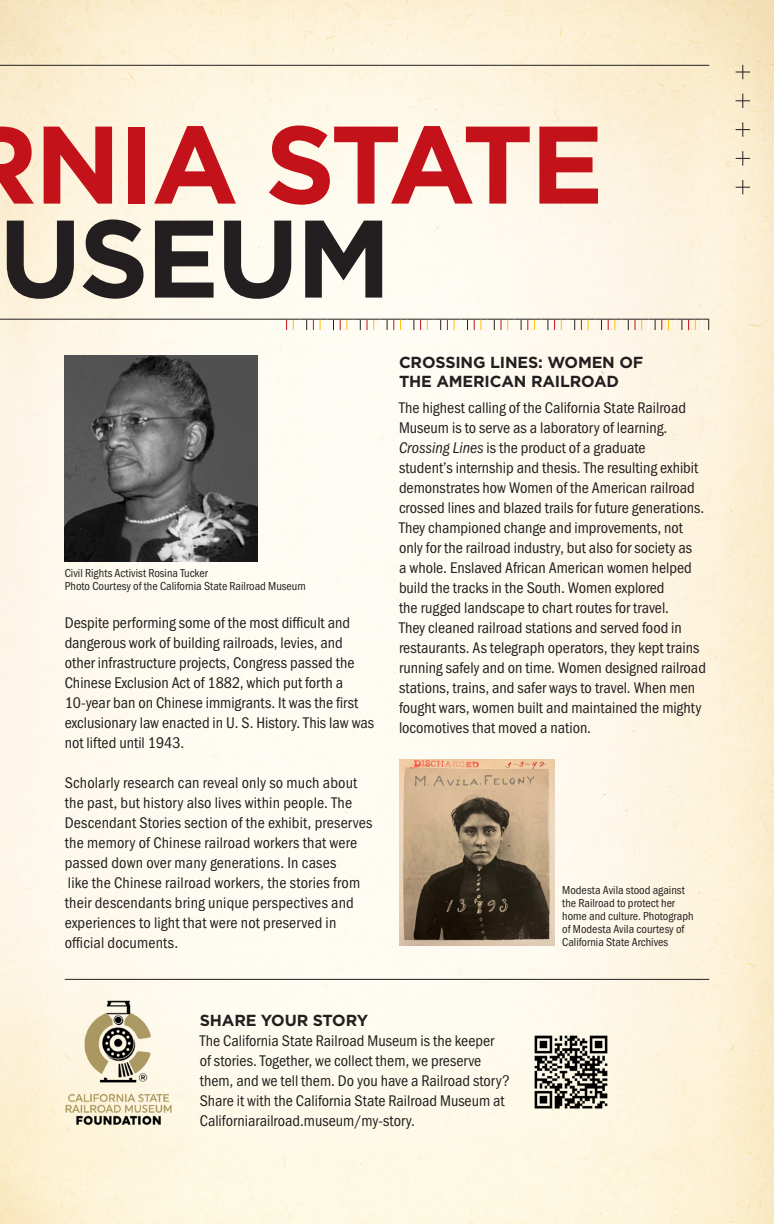
<style>
.page{position:relative;width:774px;height:1224px;background:#fff}
.page>*{position:absolute;margin:0;border:0;box-sizing:border-box;transform-origin:0 0}
.t1{font:700 110px "Gotham";letter-spacing:-.03em;color:#c4121a}
.t2{font:700 110px "Gotham";letter-spacing:-.03em;color:#231f20}
.t3{font:16px/20px "Franklin Gothic URW Con Boo";color:#231f20}
.t4{font:700 16px/19px "Gotham";letter-spacing:-.01em;color:#231f20}
.t5{font:12px/13px "Franklin Gothic URW Con Boo";color:#231f20}
.s1{font-family:"Franklin Gothic URW Con Boo Ita"}
</style>
<div class="page">
<img style="left:0;top:0;width:774px;height:1224px">
<svg style="left:736px;top:65px;width:14px;height:14px"></svg>
<svg style="left:736px;top:94px;width:14px;height:14px"></svg>
<svg style="left:736px;top:122px;width:14px;height:15px"></svg>
<svg style="left:736px;top:151px;width:14px;height:15px"></svg>
<svg style="left:736px;top:180px;width:14px;height:14px"></svg>
<hr style="left:0;top:65px;width:709px;height:1px;background:#231f20">
<hr style="left:0;top:319px;width:709px;height:1px;background:#231f20">
<hr style="left:65px;top:979px;width:644px;height:1px;background:#231f20">
<img style="left:524px;top:1025px;width:94px;height:93px">
<img style="left:65px;top:356px;width:192px;height:206px">
<img style="left:399px;top:759px;width:155px;height:187px">
<img style="left:65px;top:994px;width:118px;height:141px">
<svg style="left:340px;top:320px;width:7px;height:10px"></svg>
<svg style="left:474px;top:320px;width:7px;height:10px"></svg>
<svg style="left:608px;top:320px;width:7px;height:10px"></svg>
<svg style="left:320px;top:320px;width:7px;height:10px"></svg>
<svg style="left:454px;top:320px;width:7px;height:10px"></svg>
<svg style="left:588px;top:320px;width:7px;height:10px"></svg>
<svg style="left:300px;top:320px;width:7px;height:10px"></svg>
<svg style="left:360px;top:320px;width:14px;height:10px"></svg>
<svg style="left:387px;top:320px;width:7px;height:10px"></svg>
<svg style="left:407px;top:320px;width:7px;height:10px"></svg>
<svg style="left:434px;top:320px;width:7px;height:10px"></svg>
<svg style="left:494px;top:320px;width:14px;height:10px"></svg>
<svg style="left:521px;top:320px;width:7px;height:10px"></svg>
<svg style="left:541px;top:320px;width:7px;height:10px"></svg>
<svg style="left:568px;top:320px;width:7px;height:10px"></svg>
<svg style="left:628px;top:320px;width:14px;height:10px"></svg>
<svg style="left:655px;top:320px;width:7px;height:10px"></svg>
<svg style="left:675px;top:320px;width:7px;height:10px"></svg>
<svg style="left:702px;top:320px;width:7px;height:10px"></svg>
<h1 class="t1" style="left:-42px;top:92px;width:647px">RNIA STATE</h1>
<h1 class="t2" style="left:-1px;top:186px;width:394px">USEUM</h1>
<p class="t5" style="left:65px;top:566px;width:145px">Civil Rights Activist Rosina Tucker</p>
<p class="t5" style="left:65px;top:579px;width:243px">Photo Courtesy of the California State Railroad Museum</p>
<p class="t3" style="left:65px;top:612px;width:311px">Despite performing some of the most difficult and dangerous work of building railroads, levies, and other infrastructure projects, Congress passed the Chinese Exclusion Act of 1882, which put forth a 10-year ban on Chinese immigrants. It was the first exclusionary law enacted in U. S. History. This law was not lifted until 1943.</p>
<p class="t3" style="left:65px;top:772px;width:309px">Scholarly research can reveal only so much about the past, but history also lives within people. The Descendant Stories section of the exhibit, preserves the memory of Chinese railroad workers that were passed down over many generations. In cases</p>
<p class="t3" style="left:65px;top:872px;width:297px">like the Chinese railroad workers, the stories from their descendants bring unique perspectives and experiences to light that were not preserved in official documents.</p>
<p class="t4" style="left:399px;top:352px;width:246px">CROSSING LINES: WOMEN OF<br>THE AMERICAN RAILROAD</p>
<p class="t3" style="left:399px;top:397px;width:308px">The highest calling of the California State Railroad Museum is to serve as a laboratory of learning.<br><span class="s1">Crossing Lines</span> is the product of a graduate<br>student’s internship and thesis. The resulting exhibit demonstrates how Women of the American railroad crossed lines and blazed trails for future generations.<br>They championed change and improvements, not only for the railroad industry, but also for society as<br>a whole. Enslaved African American women helped build the tracks in the South. Women explored<br>the rugged landscape to chart routes for travel.<br>They cleaned railroad stations and served food in restaurants. As telegraph operators, they kept trains running safely and on time. Women designed railroad stations, trains, and safer ways to travel. When men fought wars, women built and maintained the mighty locomotives that moved a nation.</p>
<p class="t5" style="left:562px;top:883px;width:124px">Modesta Avila stood against</p>
<p class="t5" style="left:562px;top:896px;width:133px">the Railroad to protect her home and culture. Photograph of Modesta Avila courtesy of<br>California State Archives</p>
<p class="t4" style="left:200px;top:1011px;width:170px">SHARE YOUR STORY</p>
<p class="t3" style="left:200px;top:1030px;width:312px">The California State Railroad Museum is the keeper<br>of stories. Together, we collect them, we preserve them, and we tell them. Do you have a Railroad story?<br>Share it with the California State Railroad Museum at Californiarailroad.museum/my-story.</p>
</div>
